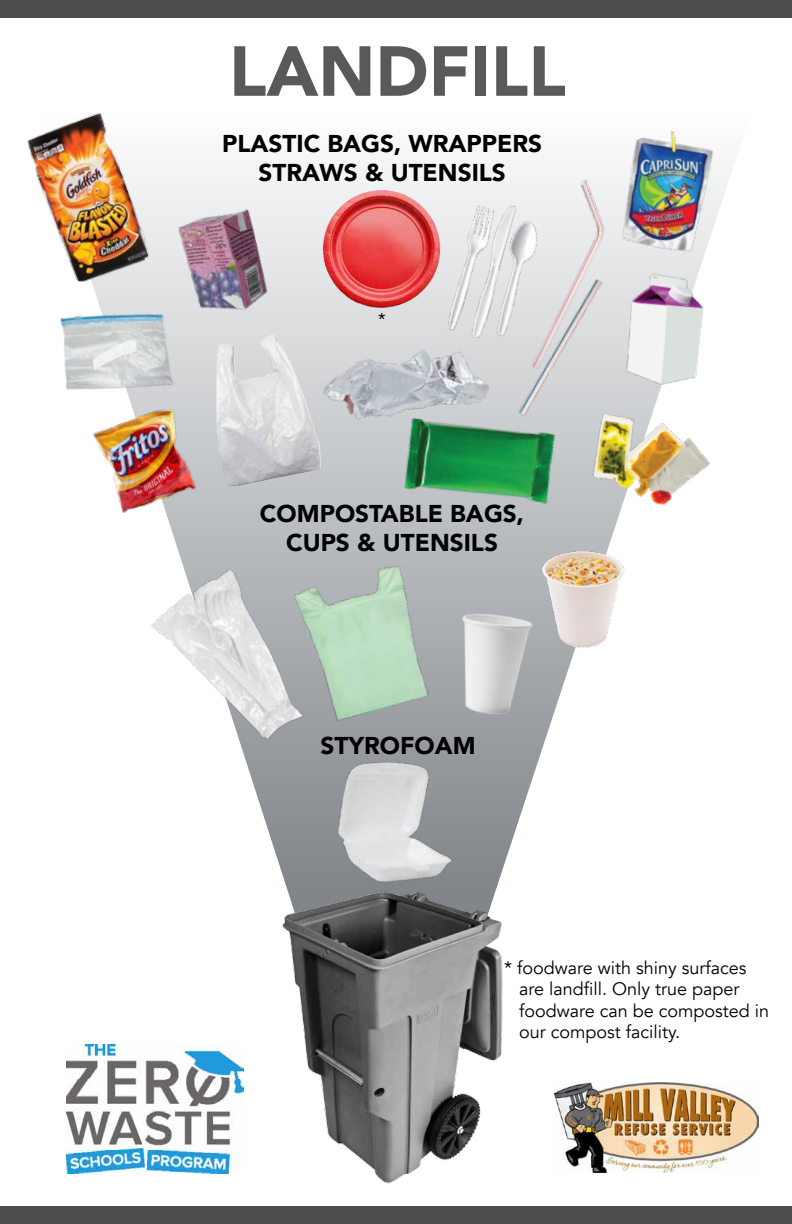
<style>
.page{position:relative;width:792px;height:1224px;background:#fff}
.page>*{position:absolute;margin:0;border:0;box-sizing:border-box;transform-origin:0 0}
.t1{font:900 70px "Avenir";color:#58595b}
.t2{font:900 24.3px/29.2px "Avenir";color:#000;text-align:center}
.t3{font:18px/21.6px "Avenir";color:#000}
.t4{font:17px "Avenir";color:#000}
</style>
<div class="page">
<svg style="left:159px;top:167px;width:460px;height:676px"></svg>
<img style="left:272px;top:843px;width:240px;height:341px">
<div style="left:0;top:1206px;width:792px;height:18px;background:#4d4d4f"></div>
<div style="left:0;top:0;width:792px;height:18px;background:#4d4d4f"></div>
<img style="left:555px;top:1083px;width:203px;height:89px">
<img style="left:92px;top:392px;width:130px;height:139px">
<img style="left:359px;top:553px;width:91px;height:181px">
<img style="left:318px;top:343px;width:175px;height:86px">
<img style="left:580px;top:131px;width:153px;height:139px">
<img style="left:486px;top:170px;width:144px;height:207px">
<img style="left:514px;top:270px;width:91px;height:151px">
<img style="left:60px;top:286px;width:134px;height:133px">
<img style="left:437px;top:191px;width:115px;height:163px">
<img style="left:321px;top:744px;width:156px;height:160px">
<img style="left:572px;top:393px;width:138px;height:129px">
<img style="left:27px;top:113px;width:132px;height:177px">
<img style="left:399px;top:413px;width:161px;height:96px">
<img style="left:151px;top:540px;width:208px;height:221px">
<img style="left:529px;top:544px;width:96px;height:110px">
<img style="left:161px;top:190px;width:122px;height:135px">
<img style="left:619px;top:270px;width:85px;height:123px">
<img style="left:216px;top:333px;width:76px;height:154px">
<img style="left:314px;top:182px;width:134px;height:133px">
<img style="left:434px;top:594px;width:119px;height:139px">
<img style="left:67px;top:1045px;width:176px;height:129px">
<h1 class="t1" style="left:229px;top:11px;width:339px">LANDFILL</h1>
<h2 class="t2" style="left:222px;top:128px;width:321px">PLASTIC BAGS, WRAPPERS<br>STRAWS &amp; UTENSILS</h2>
<p class="t4" style="left:378px;top:309px;width:9px">*</p>
<h2 class="t2" style="left:260px;top:498px;width:266px">COMPOSTABLE BAGS,<br>CUPS &amp; UTENSILS</h2>
<h2 class="t2" style="left:321px;top:730px;width:157px">STYROFOAM</h2>
<p class="t3" style="left:519px;top:957px;width:252px;text-indent:-15px">* foodware with shiny surfaces are landfill. Only true paper foodware can be composted in our compost facility.</p>
</div>
